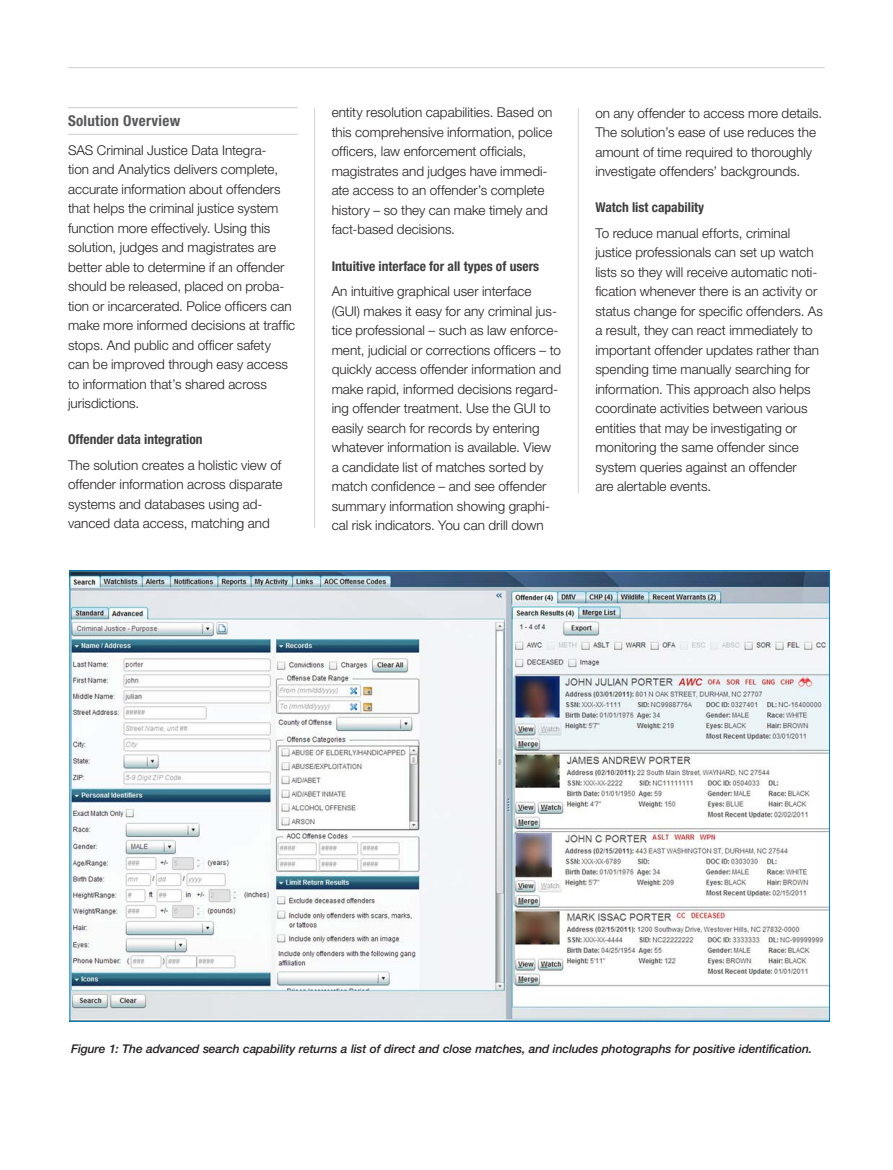
<style>
.page{position:relative;width:893px;height:1170px;background:#fff}
.page>*{position:absolute;margin:0;border:0;box-sizing:border-box;transform-origin:0 0}
.Subhd1__body_black{font:700 condensed 15px "Helvetica Neue LT Std";letter-spacing:.02em;color:#57585a}
.Body{font:300 13.5px/19.5px "Helvetica Neue LT Std";color:#231f20}
.Subhd2__Body{font:700 condensed 13.5px "Helvetica Neue LT Std";color:#3e3e3f}
.Cutline__ScreenShot{font:italic 500 12px "Helvetica Neue LT Std";letter-spacing:-.01em;color:#231f20}
</style>
<div class="page">
<hr style="left:68px;top:67px;width:757px;height:1px;background:#d1d2d4">
<hr style="left:68px;top:107px;width:230px;height:1px;background:#d1d2d4">
<hr style="left:68px;top:134px;width:230px;height:1px;background:#d1d2d4">
<hr style="left:314px;top:108px;width:1px;height:420px;background:#d1d2d4">
<hr style="left:578px;top:108px;width:1px;height:385px;background:#d1d2d4">
<img style="left:72px;top:572px;width:756px;height:447px">
<p class="Subhd1__body_black" style="left:68px;top:112px;width:114px">Solution Overview</p>
<p class="Body" style="left:68px;top:140px;width:229px">SAS Criminal Justice Data Integra-<br>tion and Analytics delivers complete, accurate information about offenders that helps the criminal justice system function more effectively. Using this solution, judges and magistrates are better able to determine if an offender should be released, placed on proba&shy;tion or incarcerated. Police officers can make more informed decisions at traffic stops. And public and officer safety can be improved through easy access to information that’s shared across jurisdictions.</p>
<p class="Subhd2__Body" style="left:68px;top:431px;width:136px">Offender data integration</p>
<p class="Body" style="left:68px;top:455px;width:216px">The solution creates a holistic view of offender information across disparate systems and databases using ad&shy;vanced data access, matching and</p>
<p class="Body" style="left:332px;top:103px;width:222px">entity resolution capabilities. Based on this comprehensive information, police officers, law enforcement officials, magistrates and judges have immedi&shy;ate access to an offender’s complete history – so they can make timely and fact-based decisions.</p>
<p class="Subhd2__Body" style="left:332px;top:257px;width:209px">Intuitive interface for all types of users</p>
<p class="Body" style="left:332px;top:281px;width:231px">An intuitive graphical user interface (GUI) makes it easy for any criminal jus&shy;tice professional – such as law enforce&shy;ment, judicial or corrections officers – to quickly access offender information and make rapid, informed decisions regard&shy;ing offender treatment. Use the GUI to easily search for records by entering whatever information is available. View a candidate list of matches sorted by match confidence – and see offender summary information showing graphi&shy;cal risk indicators. You can drill down</p>
<p class="Body" style="left:595px;top:103px;width:229px">on any offender to access more details.<br>The solution’s ease of use reduces the amount of time required to thoroughly investigate offenders’ backgrounds.</p>
<p class="Subhd2__Body" style="left:595px;top:199px;width:110px">Watch list capability</p>
<p class="Body" style="left:595px;top:223px;width:229px">To reduce manual efforts, criminal justice professionals can set up watch lists so they will receive automatic noti&shy;fication whenever there is an activity or status change for specific offenders. As a result, they can react immediately to important offender updates rather than spending time manually searching for information. This approach also helps coordinate activities between various entities that may be investigating or monitoring the same offender since system queries against an offender<br>are alertable events.</p>
<p class="Cutline__ScreenShot" style="left:71px;top:1041px;width:743px">Figure 1: The advanced search capability returns a list of direct and close matches, and includes photographs for positive identification.</p>
</div>
